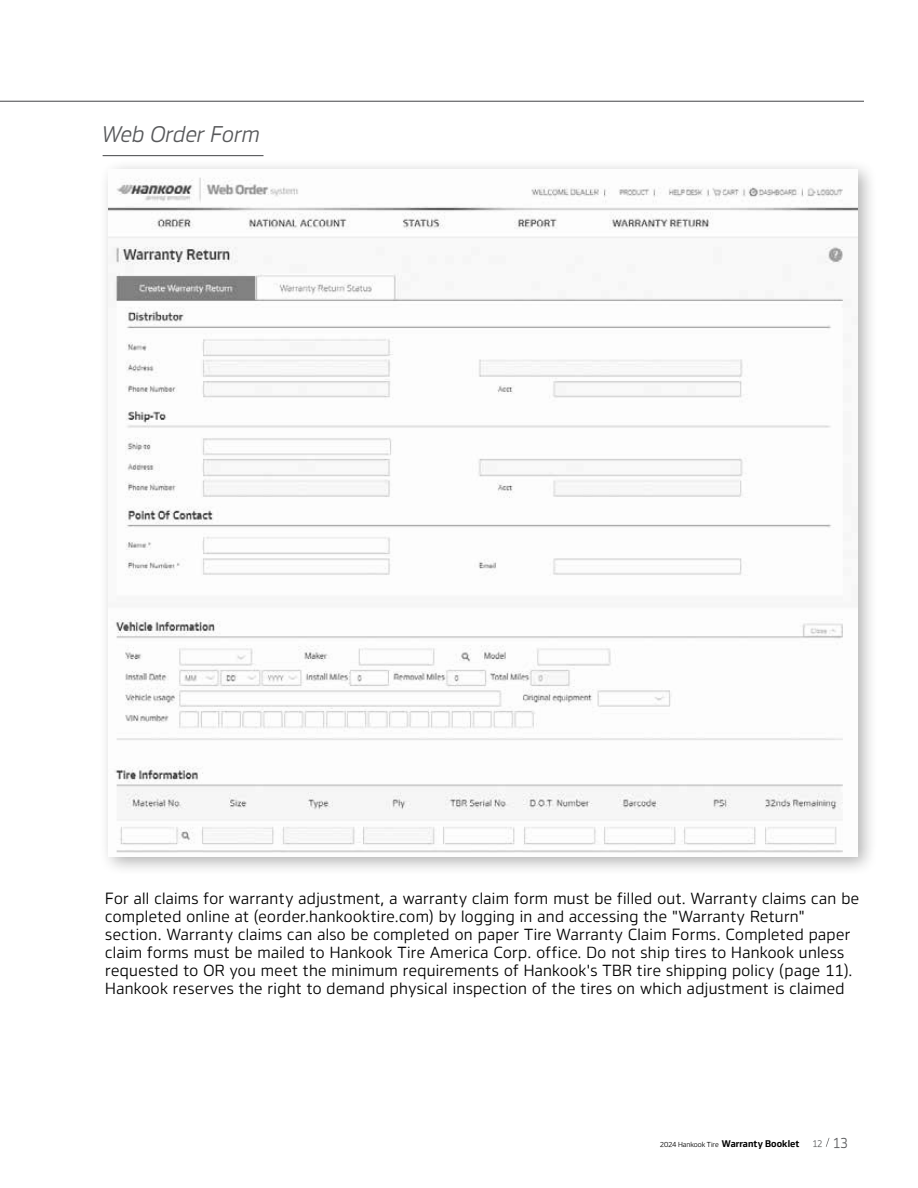
<style>
.page{position:relative;width:918px;height:1188px;background:#fff}
.page>*{position:absolute;margin:0;border:0;box-sizing:border-box;transform-origin:0 0}
.t1{font:italic 21px "Hankook TTF Regular";color:#58595b}
.t2{font:15px/18px "Hankook TTF Regular";letter-spacing:.02em;color:#000}
.t3{font:9px "Hankook TTF Regular";color:#58595b;scale:.9 1}
.t4{font:6.75px "Hankook TTF Regular";letter-spacing:-.005em;color:#000}
.s1{font-family:"Hankook TTF Semibold";font-size:9px}
.s2{font-size:13.5px}
</style>
<div class="page">
<svg style="left:826px;top:1138px;width:3px;height:9px"></svg>
<hr style="left:0;top:101px;width:864px;height:1px;background:#58595b">
<hr style="left:103px;top:155px;width:161px;height:1px;background:#58595b">
<div style="left:98px;top:159px;width:779px;height:717px;background:#000;opacity:.31"></div>
<img style="left:109px;top:170px;width:749px;height:686px">
<h1 class="t1" style="left:103px;top:118px;width:159px">Web Order Form</h1>
<p class="t2" style="left:105px;top:889px;width:755px">For all claims for warranty adjustment, a warranty claim form must be filled out. Warranty claims can be completed online at (eorder.hankooktire.com) by logging in and accessing the "Warranty Return" section. Warranty claims can also be completed on paper Tire Warranty Claim Forms. Completed paper claim forms must be mailed to Hankook Tire America Corp. office. Do not ship tires to Hankook unless requested to OR you meet the minimum requirements of Hankook's TBR tire shipping policy (page 11).<br>Hankook reserves the right to demand physical inspection of the tires on which adjustment is claimed</p>
<p class="t4" style="left:660px;top:1140px;width:141px">2024 Hankook Tire <span class="s1">Warranty Booklet</span></p>
<p class="t3" style="left:812px;top:1136px;width:41px">12 <span class="s2">13</span></p>
</div>
